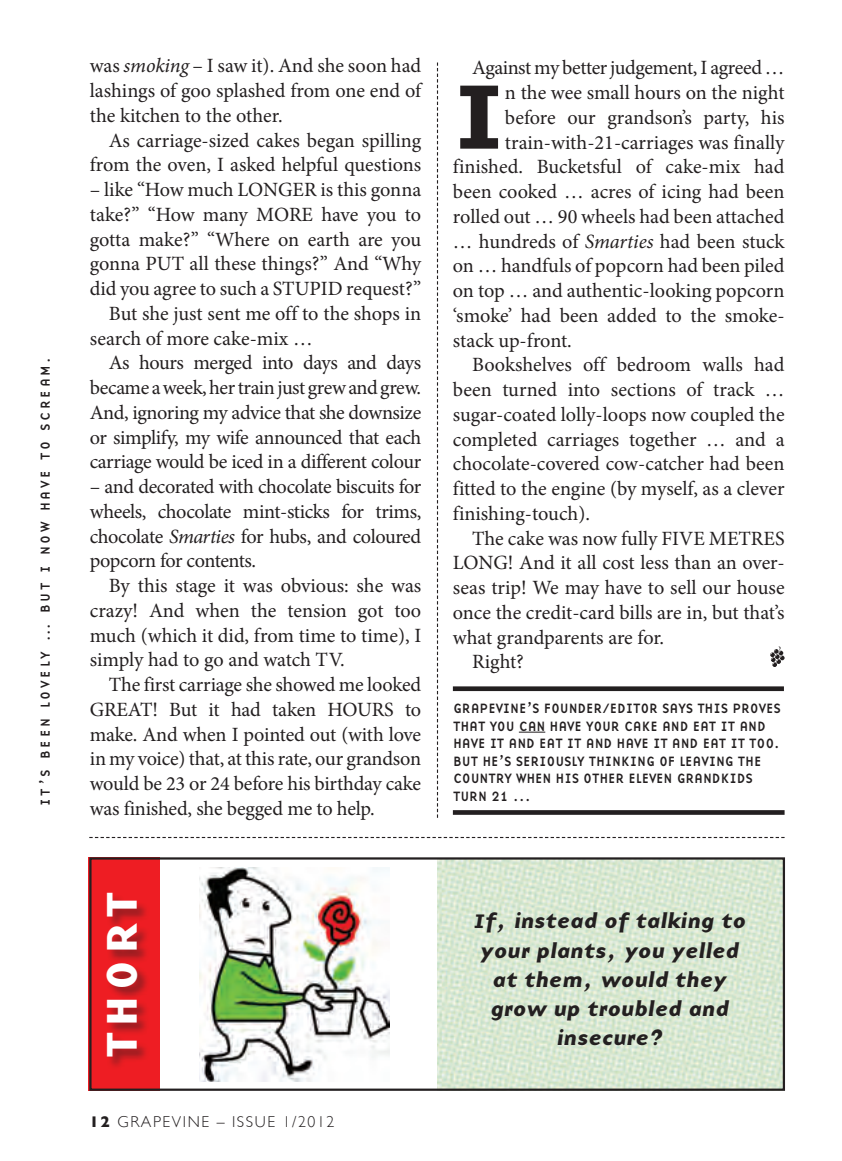
<style>
.page{position:relative;width:842px;height:1161px;background:#fff}
.page>*{position:absolute;margin:0;border:0;box-sizing:border-box;transform-origin:0 0}
.t1{font:94.5px "Base Nine B";color:#231f20}
.t2{font:44.55px "Base Nine SCB";letter-spacing:.145em;color:#fff}
.t3{font:20.25px/24.8px "Minion Pro";letter-spacing:-.005em;color:#231f20;text-align:justify}
.t4{font:20.25px "Minion Pro";letter-spacing:-.025em;color:#231f20}
.t5{font:20.25px/29.2px "Base Nine BI";color:#231f20;text-align:center}
.t6{font:300 15.75px "Gill Sans";letter-spacing:.1em;color:#231f20}
.t7{font:13.95px/17.6px "Base Nine";letter-spacing:-.015em;color:#231f20;scale:.96 1}
.t8{font:13.5px "Base Nine";letter-spacing:.2em;color:#231f20}
.s1{font-style:italic}
.s2{font-weight:700}
</style>
<div class="page">
<img style="left:438px;top:860px;width:344px;height:228px">
<div style="left:88px;top:857px;width:71px;height:234px;background:#ee1d23"></div>
<div style="left:107px;top:892px;width:43px;height:178px;background:#231f20;opacity:.45"></div>
<svg style="left:437px;top:63px;width:1px;height:755px"></svg>
<svg style="left:89px;top:837px;width:695px;height:1px"></svg>
<div style="left:453px;top:810px;width:331px;height:5px;background:#231f20"></div>
<div style="left:453px;top:686px;width:331px;height:5px;background:#231f20"></div>
<svg style="left:519px;top:732px;width:26px;height:1px"></svg>
<svg style="left:770px;top:646px;width:14px;height:21px"></svg>
<div style="left:89px;top:857px;width:696px;height:234px;border:2px solid #231f20"></div>
<img style="left:200px;top:867px;width:189px;height:215px">
<p class="t8" style="left:35px;top:806px;width:451px;rotate:-90deg">It’s bee n love ly … but I now have to s cre am.</p>
<p class="t3" style="left:90px;top:54px;width:333px">was <span class="s1">smoking</span> – I saw it). And she soon had lashings of goo splashed from one end of the kitchen to the other.</p>
<p class="t3" style="left:90px;top:128px;width:333px;text-align:right">As carriage-sized cakes began spilling from the oven, I asked helpful questions</p>
<p class="t3" style="left:90px;top:177px;width:333px">– like “How much LON GER is this gonna take?” “How many MORE</p>
<p class="t4" style="left:472px;top:54px;width:314px">Against my better judgement, I agreed …</p>
<h1 class="t1" style="left:453px;top:42px;width:54px">I</h1>
<p class="t3" style="left:505px;top:80px;width:281px">n the wee small hours on the night</p>
<p class="t3" style="left:505px;top:105px;width:281px">before our grandson’s party, his</p>
<p class="t3" style="left:505px;top:130px;width:281px">train-with-21-carriages was finally</p>
<p class="t3" style="left:453px;top:155px;width:333px">finished. Bucketsful of cake-mix had</p>
<p class="t3" style="left:453px;top:179px;width:333px">been cooked … acres of icing had been</p>
<p class="t3" style="left:453px;top:204px;width:333px">rolled out … 90 wheels had been attached</p>
<p class="t3" style="left:453px;top:229px;width:333px">… hundreds of <span class="s1">Smarties</span> had been stuck</p>
<p class="t3" style="left:453px;top:254px;width:333px">on … handfuls of popcorn had been piled</p>
<p class="t3" style="left:453px;top:278px;width:333px">on top … and authentic-looking popcorn</p>
<p class="t3" style="left:453px;top:303px;width:333px">‘smoke’ had been added to the smoke-</p>
<p class="t3" style="left:453px;top:328px;width:120px">stack up-front.</p>
<p class="t3" style="left:472px;top:353px;width:314px">Bookshelves off bedroom walls had</p>
<p class="t3" style="left:453px;top:377px;width:333px">been turned into sections of track …</p>
<p class="t3" style="left:453px;top:402px;width:333px">sugar-coated lolly-loops now coupled the</p>
<p class="t3" style="left:453px;top:427px;width:333px">completed carriages together … and a</p>
<p class="t3" style="left:453px;top:452px;width:333px">chocolate-covered cow-catcher had been</p>
<p class="t3" style="left:453px;top:476px;width:333px">fitted to the engine (by myself, as a clever</p>
<p class="t3" style="left:453px;top:501px;width:139px">finishing-touch).</p>
<p class="t3" style="left:472px;top:526px;width:212px">The cake was now fully FIVE</p>
<p class="t3" style="left:709px;top:526px;width:31px">METRES</p>
<p class="t3" style="left:453px;top:551px;width:333px">LON G! And it all cost less than an over-</p>
<p class="t3" style="left:453px;top:575px;width:333px">seas trip! We may have to sell our house</p>
<p class="t3" style="left:453px;top:600px;width:333px">once the credit-card bills are in, but that’s</p>
<p class="t3" style="left:453px;top:625px;width:213px">what grandparents are for.</p>
<p class="t3" style="left:472px;top:650px;width:53px">Right?</p>
<p class="t3" style="left:90px;top:202px;width:333px;text-indent:232px">have you to gotta make?” “Where on earth are you gonna PUT</p>
<p class="t3" style="left:90px;top:252px;width:333px;text-indent:100px">all these things?” And “Why did you agree to such a STUPID</p>
<p class="t3" style="left:346px;top:276px;width:77px">request?”</p>
<p class="t3" style="left:109px;top:301px;width:314px">But she just sent me off to the shops in</p>
<p class="t3" style="left:90px;top:326px;width:224px">search of more cake-mix …</p>
<p class="t3" style="left:109px;top:351px;width:314px">As hours merged into days and days</p>
<p class="t4" style="left:90px;top:374px;width:333px">became a week, her train just grew and grew.</p>
<p class="t3" style="left:90px;top:400px;width:333px">And, ignoring my advice that she downsize</p>
<p class="t4" style="left:90px;top:424px;width:333px">or simplify, my wife announced that each</p>
<p class="t3" style="left:90px;top:450px;width:333px">carriage would be iced in a different colour</p>
<p class="t3" style="left:90px;top:474px;width:333px">– and decorated with chocolate biscuits for wheels, chocolate mint-sticks for trims, chocolate <span class="s1">Smarties</span> for hubs, and coloured popcorn for contents.</p>
<p class="t3" style="left:90px;top:573px;width:333px;text-indent:19px">By this stage it was obvious: she was crazy! And when the tension got too much (which it did, from time to time), I simply had to go and watch TV.</p>
<p class="t3" style="left:90px;top:672px;width:333px;text-indent:19px">The first carriage she showed me looked<br>GREAT</p>
<p class="t3" style="left:152px;top:697px;width:195px">! But it had taken HOURS</p>
<p class="t3" style="left:90px;top:697px;width:333px;text-indent:315px">to make. And when I pointed out (with love in my voice) that, at this rate, our grandson would be 23 or 24 before his birthday cake was finished, she begged me to help.</p>
<p class="t7" style="left:453px;top:699px;width:10px">GRAP</p>
<p class="t7" style="left:488px;top:699px;width:264px">EVIN E’S FOUNDER/EDITOR SAYS TH IS PRO</p>
<p class="t7" style="left:759px;top:699px;width:25px">VES</p>
<p class="t7" style="left:453px;top:717px;width:78px">THAT YOU CAN</p>
<p class="t7" style="left:550px;top:717px;width:127px">HAVE YOURCAKE AND</p>
<p class="t7" style="left:693px;top:717px;width:58px">EAT IT AND</p>
<p class="t7" style="left:453px;top:734px;width:67px">HAVE IT AND</p>
<p class="t7" style="left:539px;top:734px;width:58px">EAT IT AND</p>
<p class="t7" style="left:617px;top:734px;width:67px">HAVE IT AND</p>
<p class="t7" style="left:453px;top:734px;width:342px;text-indent:250px">EAT IT TOO .<br>BUT HE’S SERIOUSLY THINKING OF LEAVING THE<br>COUNTRY WHEN HIS OTHER ELEVEN GRAND</p>
<p class="t7" style="left:721px;top:769px;width:35px">KIDS</p>
<p class="t7" style="left:453px;top:787px;width:83px">TURN 21 …</p>
<h2 class="t2" style="left:86px;top:1057px;width:166px;rotate:-90deg">THORT</h2>
<p class="t6" style="left:90px;top:1112px;width:246px"><span class="s2">12</span> GRAPEVINE – ISSUE 1/2012</p>
<p class="t5" style="left:474px;top:906px;width:274px">If, instead of talking to your plants, you yelled at them, would they grow up troubled and insecure?</p>
</div>
